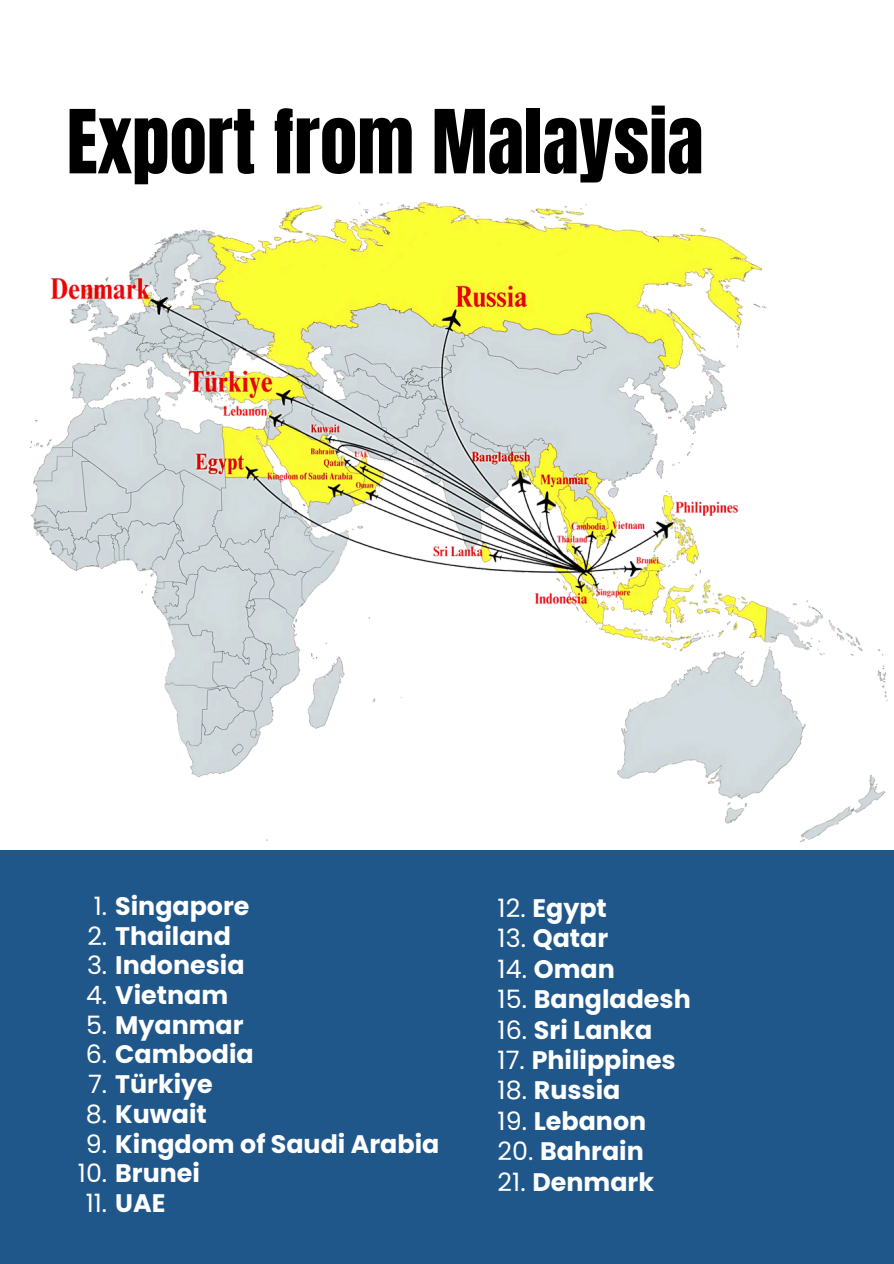
<style>
.page{position:relative;width:894px;height:1264px;background:#fff}
.page>*{position:absolute;margin:0;border:0;box-sizing:border-box;transform-origin:0 0}
.t1{font:75px "Anton";color:#000}
.t2{font:700 25.35px "Poppins";color:#fff}
.t3{font:25.35px "Poppins";color:#fff}
.s1{font-weight:400}
.s2{font-weight:700}
</style>
<div class="page">
<div style="left:0;top:850px;width:893px;height:413px;background:#20578b"></div>
<img style="left:29px;top:202px;width:859px;height:641px">
<h1 class="t1" style="left:67px;top:88px;width:638px">Export from Malaysia</h1>
<p class="t2" style="left:94px;top:888px;width:157px"><span class="s1">1.</span> Singapore</p>
<p class="t2" style="left:87px;top:918px;width:145px"><span class="s1">2.</span> Thailand</p>
<p class="t2" style="left:87px;top:947px;width:159px"><span class="s1">3.</span> Indonesia</p>
<p class="t2" style="left:86px;top:977px;width:144px"><span class="s1">4.</span> Vietnam</p>
<p class="t2" style="left:86px;top:1007px;width:159px"><span class="s1">5.</span> Myanmar</p>
<p class="t2" style="left:86px;top:1036px;width:169px"><span class="s1">6.</span> Cambodia</p>
<p class="t2" style="left:88px;top:1066px;width:126px"><span class="s1">7.</span> Türkiye</p>
<p class="t2" style="left:86px;top:1096px;width:122px"><span class="s1">8.</span> Kuwait</p>
<p class="t2" style="left:86px;top:1125px;width:355px"><span class="s1">9.</span> Kingdom of Saudi Arabia</p>
<p class="t2" style="left:78px;top:1155px;width:123px"><span class="s1">10.</span> Brunei</p>
<p class="t3" style="left:86px;top:1185px;width:81px">11. <span class="s2">UAE</span></p>
<p class="t2" style="left:497px;top:890px;width:111px"><span class="s1">12.</span> Egypt</p>
<p class="t2" style="left:497px;top:920px;width:112px"><span class="s1">13.</span> Qatar</p>
<p class="t2" style="left:497px;top:951px;width:119px"><span class="s1">14.</span> Oman</p>
<p class="t2" style="left:497px;top:981px;width:194px"><span class="s1">15.</span> Bangladesh</p>
<p class="t2" style="left:497px;top:1012px;width:156px"><span class="s1">16.</span> Sri Lanka</p>
<p class="t2" style="left:497px;top:1042px;width:180px"><span class="s1">17.</span> Philippines</p>
<p class="t2" style="left:497px;top:1072px;width:124px"><span class="s1">18.</span> Russia</p>
<p class="t2" style="left:497px;top:1103px;width:150px"><span class="s1">19.</span> Lebanon</p>
<p class="t2" style="left:497px;top:1133px;width:148px"><span class="s1">20.</span> Bahrain</p>
<p class="t2" style="left:497px;top:1163px;width:158px"><span class="s1">21.</span> Denmark</p>
</div>
